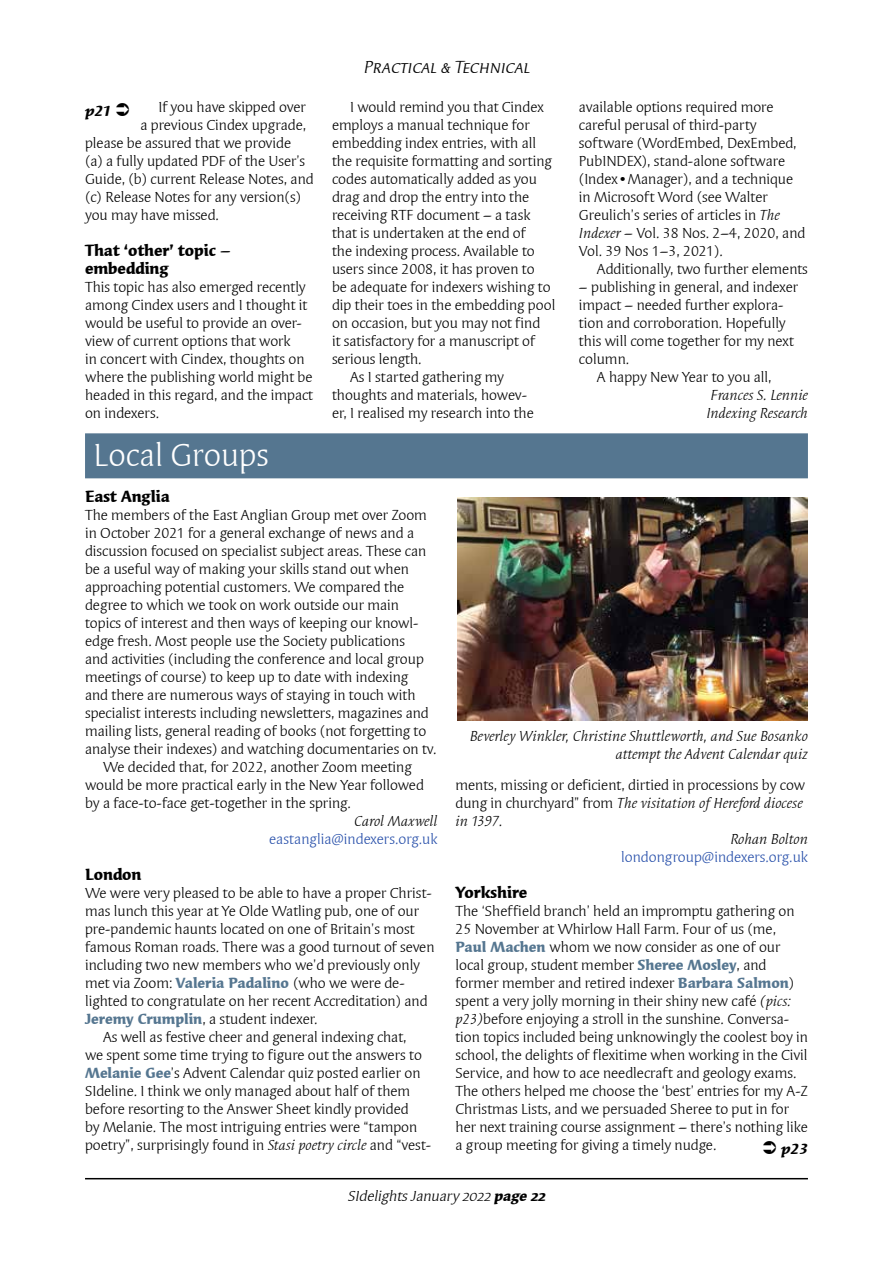
<style>
.page{position:relative;width:893px;height:1263px;background:#fff}
.page>*{position:absolute;margin:0;border:0;box-sizing:border-box;transform-origin:0 0}
.t1{font:33px "Syndor OSITCTT Book";color:#fff}
.t2{font:italic 18px "Syndor SCITCTT Book";color:#000}
.t3{font:16.5px/18px "Syndor OSITCTT Bold";color:#000}
.t4{font:15px/18px "Syndor ITCTT Book";color:#000}
.t5{font:italic 15px/18px "Syndor ITCTT Book";color:#000}
.t6{font:15px "Syndor ITCTT Book";color:#2850aa}
.t7{font:italic 15px "Syndor OSITCTT Book";color:#000}
.t8{font:italic 15px "Syndor ITCTT Bold";color:#000}
.s1{font-style:italic}
.s2{font-family:"Syndor ITCTT Bold";color:#557690}
.s3{font-style:normal}
.s4{font-family:"Syndor OSITCTT Bold"}
</style>
<div class="page">
<hr style="left:85px;top:1178px;width:723px;height:1px;background:#000">
<div style="left:85px;top:433px;width:723px;height:45px;background:#557690"></div>
<img style="left:457px;top:498px;width:351px;height:223px">
<p class="t4" style="left:158px;top:98px;width:149px">If you have skipped over</p>
<p class="t4" style="left:140px;top:116px;width:167px">a previous Cindex upgrade,</p>
<p class="t4" style="left:85px;top:134px;width:208px">please be assured that we provide</p>
<p class="t4" style="left:85px;top:152px;width:222px">(a) a fully updated PDF of the User’s</p>
<p class="t4" style="left:85px;top:170px;width:230px">Guide, (b) current Release Notes, and</p>
<p class="t4" style="left:85px;top:188px;width:217px">(c) -Release Notes for any version(s)</p>
<p class="t4" style="left:85px;top:206px;width:135px">you may have missed.</p>
<p class="t3" style="left:85px;top:241px;width:147px">That ‘other’ topic – embedding</p>
<p class="t4" style="left:85px;top:278px;width:230px">This topic has also emerged recently among Cindex users and I thought it would be useful to provide an over&shy;view of current options that work<br>in concert with Cindex, thoughts on where the publishing world might be headed in this regard, and the impact on indexers.</p>
<p class="t8" style="left:85px;top:102px;width:28px">p21</p>
<p class="t2" style="left:363px;top:57px;width:171px">Practical &amp; Technical</p>
<p class="t4" style="left:350px;top:98px;width:195px">I would remind you that Cindex</p>
<p class="t4" style="left:332px;top:116px;width:199px">employs a manual technique for</p>
<p class="t4" style="left:332px;top:134px;width:206px">embedding index entries, with all</p>
<p class="t4" style="left:332px;top:152px;width:221px">the requisite formatting and sorting</p>
<p class="t4" style="left:332px;top:170px;width:207px">codes automatically added as you</p>
<p class="t4" style="left:332px;top:188px;width:199px">drag and drop the entry into the</p>
<p class="t4" style="left:332px;top:206px;width:200px">receiving RTF document – a task</p>
<p class="t4" style="left:332px;top:224px;width:195px">that is undertaken at the end of</p>
<p class="t4" style="left:332px;top:242px;width:204px">the indexing process. Available to</p>
<p class="t4" style="left:332px;top:260px;width:204px">users since 2008, it has proven to</p>
<p class="t4" style="left:332px;top:278px;width:220px">be adequate for indexers wishing to</p>
<p class="t4" style="left:332px;top:296px;width:225px">dip their toes in the embedding pool</p>
<p class="t4" style="left:332px;top:314px;width:210px">on occasion, but you may not find</p>
<p class="t4" style="left:332px;top:332px;width:204px">it satisfactory for a manuscript of</p>
<p class="t4" style="left:332px;top:350px;width:91px">serious length.</p>
<p class="t4" style="left:350px;top:368px;width:156px">As I started gathering my</p>
<p class="t4" style="left:332px;top:386px;width:197px">thoughts and materials, howev-</p>
<p class="t4" style="left:332px;top:404px;width:203px">er, I realised my research into the</p>
<p class="t4" style="left:579px;top:98px;width:228px">available options required more careful perusal of third-party software (WordEmbed, DexEmbed,<br>PubINDEX), stand-alone software (Index•Manager), and a technique in Microsoft Word (see Walter<br>Greulich’s series of articles in <span class="s1">The<br>Indexer</span> – Vol. 38 Nos. 2–4, 2020, and<br>Vol. 39 Nos 1–3, 2021).</p>
<p class="t4" style="left:597px;top:260px;width:212px">Additionally, two further elements</p>
<p class="t4" style="left:579px;top:278px;width:221px">– publishing in general, and indexer</p>
<p class="t4" style="left:579px;top:296px;width:206px">impact – needed further explora-</p>
<p class="t4" style="left:579px;top:314px;width:208px">tion and corroboration. Hopefully</p>
<p class="t4" style="left:579px;top:332px;width:216px">this will come together for my next</p>
<p class="t4" style="left:579px;top:350px;width:52px">column.</p>
<p class="t4" style="left:597px;top:368px;width:176px">A happy New Year to you all,</p>
<p class="t5" style="left:706px;top:386px;width:103px">Frances S. Lennie<br>Indexing Research</p>
<h1 class="t1" style="left:94px;top:436px;width:177px">Local Groups</h1>
<p class="t3" style="left:85px;top:487px;width:86px">East Anglia</p>
<p class="t4" style="left:85px;top:506px;width:343px">The members of the East Anglian Group met over Zoom</p>
<p class="t4" style="left:85px;top:524px;width:331px">in October 2021 for a general exchange of news and a</p>
<p class="t4" style="left:85px;top:542px;width:343px">discussion focused on specialist subject areas. These can</p>
<p class="t4" style="left:85px;top:560px;width:325px">be a useful way of making your skills stand out when</p>
<p class="t4" style="left:85px;top:578px;width:321px">approaching potential customers. We compared the</p>
<p class="t4" style="left:85px;top:596px;width:315px">degree to which we took on work outside our main</p>
<p class="t4" style="left:85px;top:614px;width:335px">topics of interest and then ways of keeping our knowl-</p>
<p class="t4" style="left:85px;top:632px;width:321px">edge fresh. Most people use the Society publications</p>
<p class="t4" style="left:85px;top:650px;width:340px">and activities (including the conference and local group</p>
<p class="t4" style="left:85px;top:668px;width:325px">meetings of course) to keep up to date with indexing</p>
<p class="t4" style="left:85px;top:686px;width:332px">and there are numerous ways of staying in touch with</p>
<p class="t4" style="left:85px;top:704px;width:345px">specialist interests including newsletters, magazines and</p>
<p class="t4" style="left:85px;top:722px;width:343px">mailing lists, general reading of books (not forgetting to</p>
<p class="t4" style="left:85px;top:740px;width:353px">analyse their indexes) and watching documentaries on tv.</p>
<p class="t4" style="left:103px;top:758px;width:310px">We decided that, for 2022, another Zoom meeting</p>
<p class="t4" style="left:85px;top:776px;width:340px">would be more practical early in the New Year followed</p>
<p class="t4" style="left:85px;top:794px;width:267px">by a face-to-face get-together in the spring.</p>
<p class="t5" style="left:354px;top:812px;width:85px">Carol Maxwell</p>
<p class="t6" style="left:269px;top:830px;width:170px">eastanglia@indexers.org.uk</p>
<p class="t3" style="left:85px;top:865px;width:58px">London</p>
<p class="t4" style="left:85px;top:884px;width:348px">We were very pleased to be able to have a proper Christ-</p>
<p class="t4" style="left:85px;top:902px;width:336px">mas lunch this year at Ye Olde Watling pub, one of our</p>
<p class="t4" style="left:85px;top:920px;width:331px">pre-pandemic haunts located on one of Britain’s most</p>
<p class="t4" style="left:85px;top:938px;width:351px">famous Roman roads. There was a good turnout of seven</p>
<p class="t4" style="left:85px;top:956px;width:337px">including two new members who we’d previously only</p>
<p class="t4" style="left:85px;top:974px;width:321px">met via Zoom: <span class="s2">Valeria Padalino</span> (who we were de-</p>
<p class="t4" style="left:85px;top:992px;width:344px">lighted to congratulate on her recent Accreditation) and</p>
<p class="t4" style="left:85px;top:1010px;width:234px"><span class="s2">Jeremy Crumplin</span>, a student indexer.</p>
<p class="t4" style="left:103px;top:1028px;width:305px">As well as festive cheer and general indexing chat,</p>
<p class="t4" style="left:85px;top:1046px;width:338px">we spent some time trying to figure out the answers to</p>
<p class="t4" style="left:85px;top:1064px;width:337px"><span class="s2">Melanie Gee</span>’s Advent Calendar quiz posted earlier on</p>
<p class="t4" style="left:85px;top:1082px;width:327px">SIdeline. I think we only managed about half of them</p>
<p class="t4" style="left:85px;top:1100px;width:325px">before resorting to the Answer Sheet kindly provided</p>
<p class="t4" style="left:85px;top:1118px;width:334px">by Melanie. The most intriguing entries were “tampon</p>
<p class="t4" style="left:85px;top:1136px;width:348px">poetry”, surprisingly found in <span class="s1">Stasi poetry circle</span> and “vest-</p>
<p class="t5" style="left:470px;top:727px;width:340px;text-align:right">Beverley Winkler, Christine Shuttleworth, and Sue Bosanko attempt the Advent Calendar quiz</p>
<p class="t4" style="left:455px;top:776px;width:351px">ments, missing or deficient, dirtied in processions by cow</p>
<p class="t5" style="left:455px;top:794px;width:349px"><span class="s3">dung in churchyard” from</span> The visitation of Hereford diocese</p>
<p class="t5" style="left:455px;top:812px;width:48px">in 1397<span class="s3">.</span></p>
<p class="t5" style="left:730px;top:830px;width:79px">Rohan Bolton</p>
<p class="t6" style="left:621px;top:848px;width:188px">londongroup@indexers.org.uk</p>
<p class="t3" style="left:455px;top:883px;width:73px">Yorkshire</p>
<p class="t4" style="left:455px;top:902px;width:354px">The ‘Sheffield branch’ held an impromptu gathering on 25 November at Whirlow Hall Farm. Four of us (me, <span class="s2">Paul Machen</span> whom we now consider as one of our local group, student member <span class="s2">Sheree Mosley</span>, and former member and retired indexer <span class="s2">Barbara Salmon</span>) spent a very jolly morning in their shiny new café <span class="s1">(pics: p23)</span>before enjoying a stroll in the sunshine. Conversa&shy;tion topics included being unknowingly the coolest boy in school, the delights of flexitime when working in the Civil Service, and how to ace needlecraft and geology exams.<br>The others helped me choose the ‘best’ entries for my A-Z Christmas Lists, and we persuaded Sheree to put in for her next training course assignment – there’s nothing like a group meeting for giving a timely nudge.</p>
<p class="t8" style="left:781px;top:1140px;width:28px">p23</p>
<p class="t7" style="left:348px;top:1188px;width:202px">SIdelights January 2022 <span class="s4">page 22</span></p>
</div>
